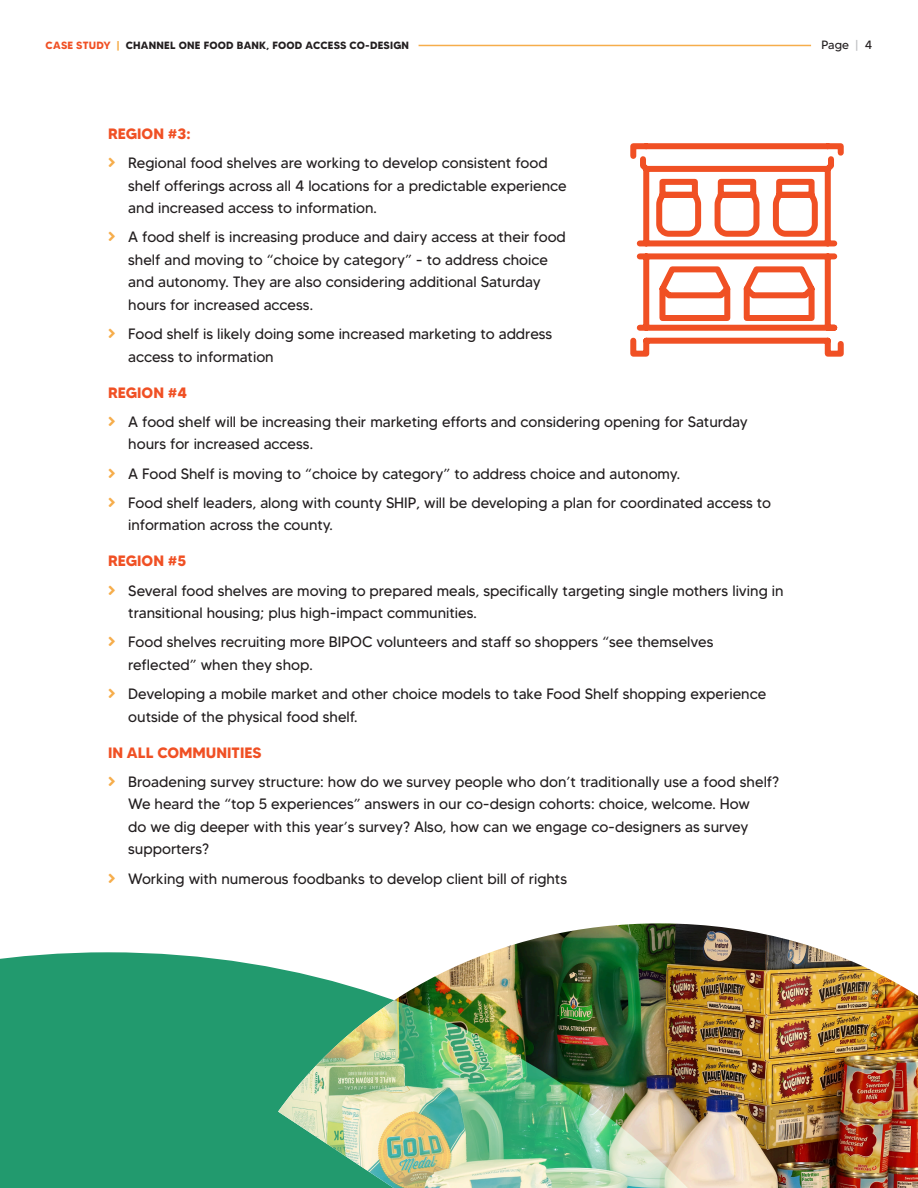
<style>
.page{position:relative;width:918px;height:1188px;background:#fff}
.page>*{position:absolute;margin:0;border:0;box-sizing:border-box;transform-origin:0 0}
.t1{font:15px/22.5px "MADETOMMY";color:#231f20}
.t2{font:700 15px "MADETOMMY";color:#f05024}
.t3{font:12px "MADETOMMY";color:#231f20}
.t4{font:700 10.5px "MADETOMMY";letter-spacing:.02em;color:#231f20}
.s1{color:#f05024}
.s2{color:#f6ad4b}
.s3{color:#bcbdc0}
</style>
<div class="page">
<img style="left:492px;top:923px;width:426px;height:265px">
<img style="left:0;top:952px;width:887px;height:236px">
<svg style="left:630px;top:143px;width:214px;height:214px"></svg>
<hr style="left:419px;top:45px;width:392px;height:1px;background:#f6ad4b">
<p class="t4" style="left:46px;top:39px;width:365px"><span class="s1">CASE STUDY</span> <span class="s2">|</span> CHANNEL ONE FOOD BANK, FOOD ACCESS CO-DESIGN</p>
<p class="t3" style="left:822px;top:38px;width:52px">Page <span class="s3">|</span> 4</p>
<p class="t2" style="left:108px;top:124px;width:84px">REGION #3:</p>
<p class="t1" style="left:128px;top:151px;width:440px">Regional food shelves are working to develop consistent food shelf offerings across all 4 locations for a predictable experience and increased access to information.</p>
<p class="t1" style="left:128px;top:226px;width:439px">A food shelf is increasing produce and dairy access at their food shelf and moving to “choice by category” - to address choice and autonomy. They are also considering additional Saturday hours for increased access.</p>
<p class="t1" style="left:128px;top:322px;width:426px">Food shelf is likely doing some increased marketing to address access to information</p>
<p class="t2" style="left:108px;top:383px;width:81px">REGION #4</p>
<p class="t1" style="left:128px;top:410px;width:621px">A food shelf will be increasing their marketing efforts and considering opening for Saturday hours for increased access.</p>
<p class="t1" style="left:128px;top:462px;width:553px">A Food Shelf is moving to “choice by category” to address choice and autonomy.</p>
<p class="t1" style="left:128px;top:491px;width:644px">Food shelf leaders, along with county SHIP, will be developing a plan for coordinated access to information across the county.</p>
<p class="t2" style="left:108px;top:552px;width:80px">REGION #5</p>
<p class="t1" style="left:128px;top:579px;width:657px">Several food shelves are moving to prepared meals, specifically targeting single mothers living in transitional housing; plus high-impact communities.</p>
<p class="t1" style="left:128px;top:631px;width:587px">Food shelves recruiting more BIPOC volunteers and staff so shoppers “see themselves reflected” when they shop.</p>
<p class="t1" style="left:128px;top:682px;width:639px">Developing a mobile market and other choice models to take Food Shelf shopping experience outside of the physical food shelf.</p>
<p class="t2" style="left:108px;top:743px;width:155px">IN ALL COMMUNITIES</p>
<p class="t1" style="left:128px;top:770px;width:652px">Broadening survey structure: how do we survey people who don’t traditionally use a food shelf?<br>We heard the “top 5 experiences” answers in our co-design cohorts: choice, welcome. How<br>do we dig deeper with this year’s survey? Also, how can we engage co-designers as survey supporters?</p>
<p class="t1" style="left:128px;top:867px;width:440px">Working with numerous foodbanks to develop client bill of rights</p>
</div>
